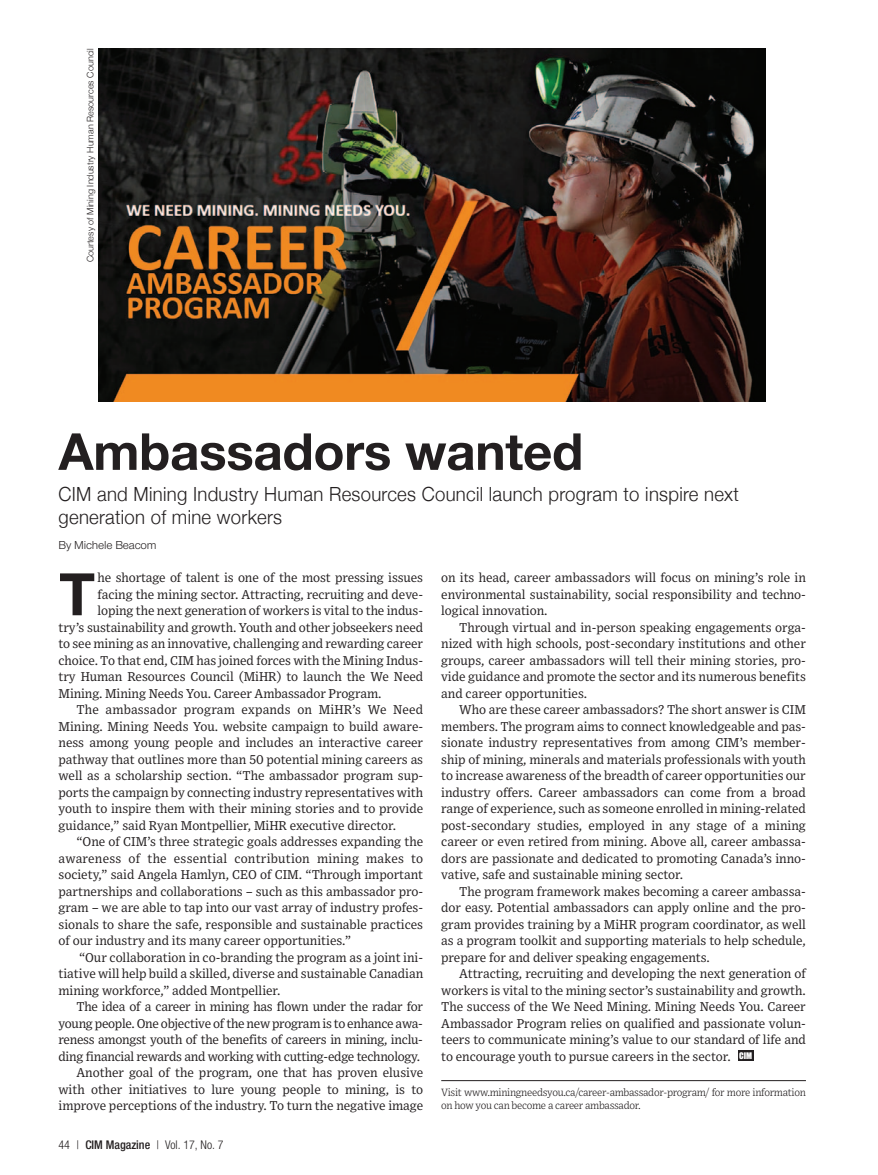
<style>
.page{position:relative;width:878px;height:1175px;background:#fff}
.page>*{position:absolute;margin:0;border:0;box-sizing:border-box;transform-origin:0 0}
.t1{font:700 58.5px "Helvetica Neue";color:#231f20}
.t2{font:700 51px "Helvetica Neue";letter-spacing:-.005em;color:#231f20}
.t3{font:300 19.5px/22.5px "Helvetica Neue";letter-spacing:.015em;color:#231f20;scale:.95 1}
.t4{font:12.75px/16.5px "Exchange";letter-spacing:-.01em;color:#231f20;text-align:justify}
.t5{font:300 condensed 12px "Helvetica Neue";color:#231f20}
.t6{font:12px "Nimbus Sans Novus T";letter-spacing:-.015em;color:#231f20}
.t7{font:300 10.5px/13.5px "Exchange";letter-spacing:-.03em;color:#231f20}
.t8{font:300 9px "Helvetica Neue";letter-spacing:.005em;color:#231f20}
.t9{font:8.25px "Impact";color:#fff}
.s1{font-weight:500}
</style>
<div class="page">
<div style="left:737px;top:1050px;width:16px;height:10px;background:#231f20"></div>
<img style="left:98px;top:48px;width:668px;height:353px">
<hr style="left:441px;top:1080px;width:365px;height:1px;background:#231f20">
<p class="t8" style="left:85px;top:262px;width:216px;rotate:-90deg">Courtesy of Mining Indus try Human Resources Council</p>
<p class="t2" style="left:58px;top:420px;width:526px">Ambassadors wanted</p>
<p class="t3" style="left:59px;top:483px;width:717px">CIM and Mining Industry Human Resources Council launch program to inspire next generation of mine workers</p>
<p class="t6" style="left:58px;top:541px;width:99px">By Michele Beacom</p>
<p class="t1" style="left:59px;top:558px;width:37px">T</p>
<p class="t4" style="left:98px;top:570px;width:327px">he shortage of talent is one of the most pressing issues</p>
<p class="t4" style="left:98px;top:587px;width:327px">facing the mining sector. Attracting, recruiting and deve-</p>
<p class="t4" style="left:98px;top:603px;width:327px">loping the next generation of workers is vital to the indus-</p>
<p class="t4" style="left:58px;top:620px;width:366px">try’s sustainability and growth. Youth and other jobseekers need</p>
<p class="t4" style="left:58px;top:636px;width:366px">to see mining as an innovative, challenging and rewarding career</p>
<p class="t4" style="left:58px;top:653px;width:366px">choice. To that end, CIM has joined forces with the Mining Indus-</p>
<p class="t4" style="left:58px;top:669px;width:366px">try Human Resources Council (MiHR) to launch the We Need</p>
<p class="t4" style="left:58px;top:686px;width:324px">Mining. Mining Needs You. Career Ambassador Program.</p>
<p class="t4" style="left:58px;top:702px;width:366px;text-indent:18px">The ambassador program expands on MiHR’s We Need Mining. Mining Needs You. website campaign to build aware&shy;ness among young people and includes an interactive career pathway that outlines more than 50 potential mining careers as well as a scholarship section. “The ambassador program sup&shy;ports the campaign by connecting industry representatives with youth to inspire them with their mining stories and to provide guidance,” said Ryan Montpellier, MiHR executive director.</p>
<p class="t4" style="left:58px;top:834px;width:366px;text-indent:18px">“One of CIM’s three strategic goals addresses expanding the awareness of the essential contribution mining makes to society,” said Angela Hamlyn, CEO of CIM. “Through important partnerships and collaborations – such as this ambassador pro&shy;gram – we are able to tap into our vast array of industry profes&shy;sionals to share the safe, responsible and sustainable practices of our industry and its many career opportunities.”</p>
<p class="t4" style="left:58px;top:950px;width:366px;text-indent:21px">“Our collaboration in co-branding the program as a joint ini&shy;tiative will help build a skilled, diverse and sustainable Canadian mining workforce,” added Montpellier.</p>
<p class="t4" style="left:58px;top:999px;width:366px;text-indent:18px">The idea of a career in mining has flown under the radar for young people. One objective of the new program is to enhance awa&shy;reness amongst youth of the benefits of careers in mining, inclu&shy;ding financial rewards and working with cutting-edge technology.</p>
<p class="t4" style="left:58px;top:1065px;width:366px;text-indent:18px">Another goal of the program, one that has proven elusive with other initiatives to lure young people to mining, is to improve perceptions of the industry. To turn the negative image</p>
<p class="t5" style="left:58px;top:1140px;width:166px">44 | <span class="s1">CIM Magazine</span> | Vol. 17, No. 7</p>
<p class="t4" style="left:441px;top:570px;width:366px">on its head, career ambassadors will focus on mining’s role in environmental sustainability, social responsibility and techno&shy;logical innovation.</p>
<p class="t4" style="left:441px;top:620px;width:366px;text-indent:18px">Through virtual and in-person speaking engagements orga&shy;nized with high schools, post-secondary institutions and other groups, career ambassadors will tell their mining stories, pro&shy;vide guidance and promote the sector and its numerous benefits and career opportunities.</p>
<p class="t4" style="left:441px;top:702px;width:366px;text-indent:18px">Who are these career ambassadors? The short answer is CIM members. The program aims to connect knowledgeable and pas&shy;sionate industry representatives from among CIM’s member&shy;ship of mining, minerals and materials professionals with youth to increase awareness of the breadth of career opportunities our industry offers. Career ambassadors can come from a broad range of experience, such as someone enrolled in mining-related post-secondary studies, employed in any stage of a mining career or even retired from mining. Above all, career ambassa&shy;dors are passionate and dedicated to promoting Canada’s inno&shy;vative, safe and sustainable mining sector.</p>
<p class="t4" style="left:441px;top:884px;width:366px;text-indent:18px">The program framework makes becoming a career ambassa&shy;dor easy. Potential ambassadors can apply online and the pro&shy;gram provides training by a MiHR program coordinator, as well as a program toolkit and supporting materials to help schedule, prepare for and deliver speaking engagements.</p>
<p class="t4" style="left:441px;top:966px;width:366px;text-indent:18px">Attracting, recruiting and developing the next generation of workers is vital to the mining sector’s sustainability and growth.<br>The success of the We Need Mining. Mining Needs You. Career Ambassador Program relies on qualified and passionate volun&shy;teers to communicate mining’s value to our standard of life and to encourage youth to pursue careers in the sector.</p>
<p class="t9" style="left:739px;top:1050px;width:14px">CIM</p>
<p class="t7" style="left:441px;top:1086px;width:366px">Visit www.miningneedsyou.ca/career-ambassador-program/ for more information on how you can become a career ambassador.</p>
</div>
